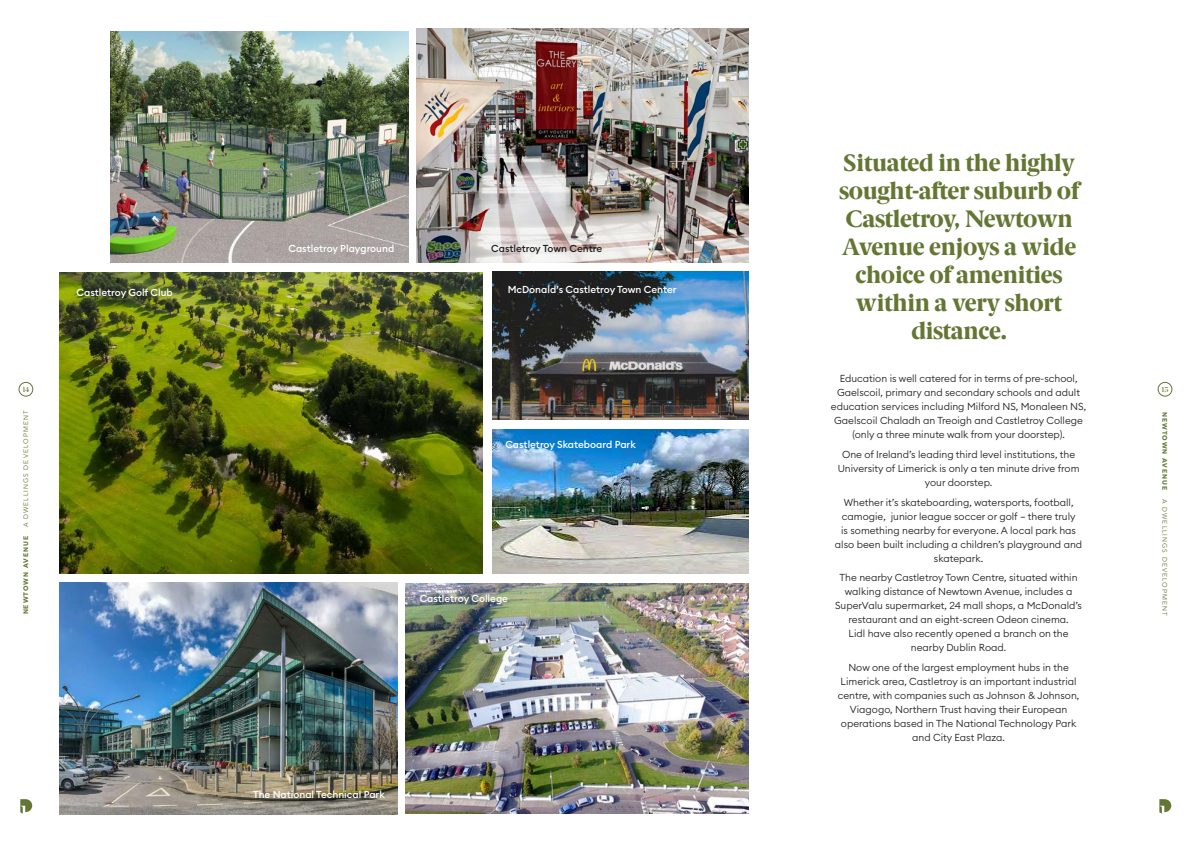
<style>
.page{position:relative;width:1191px;height:842px;background:#fff}
.page>*{position:absolute;margin:0;border:0;box-sizing:border-box;transform-origin:0 0}
.Section_Heading{font:800 24px/28px "Berlingske Serif";letter-spacing:-.01em;color:#637733;text-align:center}
.t1{font:300 10px/14px "Euclid Circular B";color:#231f20;text-align:center}
.t2{font:500 10px "Euclid Circular B";color:#fff}
.t3{font:500 10px "Euclid Circular B";color:#231f20}
.t4{font:7.4px "Chronicle Display Semi";color:#637733}
.t5{font:6.5px "Nationale";letter-spacing:.165em;color:#637733}
.t6{font:700 6.5px "Nationale";letter-spacing:.15em;color:#637733}
</style>
<div class="page">
<svg style="left:20px;top:799px;width:12px;height:15px"></svg>
<svg style="left:1159px;top:799px;width:12px;height:15px"></svg>
<div style="left:19px;top:382px;width:14px;height:14px;border:1px solid #637733;border-radius:50%"></div>
<div style="left:1157px;top:382px;width:15px;height:14px;border:1px solid #637733;border-radius:50%"></div>
<img style="left:60px;top:582px;width:337px;height:232px">
<img style="left:111px;top:31px;width:297px;height:231px">
<img style="left:416px;top:28px;width:333px;height:235px">
<img style="left:406px;top:583px;width:343px;height:231px">
<img style="left:492px;top:271px;width:256px;height:149px">
<img style="left:492px;top:429px;width:257px;height:145px">
<img style="left:60px;top:272px;width:422px;height:302px">
<p class="t2" style="left:77px;top:286px;width:98px">Castletroy Golf Club</p>
<p class="t2" style="left:288px;top:242px;width:107px">Castletroy Playground</p>
<p class="t3" style="left:491px;top:242px;width:112px">Castletroy Town Centre</p>
<p class="t2" style="left:508px;top:283px;width:170px">McDonald’s Castletroy Town Center</p>
<p class="Section_Heading" style="left:839px;top:149px;width:242px">Situated in the highly sought-after suburb of<br>Castletroy, Newtown<br>Avenue enjoys a wide choice of amenities within a very short distance.</p>
<p class="t1" style="left:831px;top:372px;width:257px">Education is well catered for in terms of pre-school, Gaelscoil, primary and secondary schools and adult education services including Milford NS, Monaleen NS, Gaelscoil Chaladh an Treoigh and Castletroy College (only a three minute walk from your doorstep).</p>
<p class="t1" style="left:837px;top:447px;width:243px">One of Ireland’s leading third level institutions, the<br>University of Limerick is only a ten minute drive from your doorstep.</p>
<p class="t1" style="left:835px;top:495px;width:249px">Whether it’s skateboarding, watersports, football, camogie, junior league soccer or golf – there truly<br>is something nearby for everyone. A local park has also been built including a children’s playground and skatepark.</p>
<p class="t1" style="left:835px;top:571px;width:248px">The nearby Castletroy Town Centre, situated within walking distance of Newtown Avenue, includes a SuperValu supermarket, 24 mall shops, a McDonald’s restaurant and an eight-screen Odeon cinema.<br>Lidl have also recently opened a branch on the nearby Dublin Road.</p>
<p class="t1" style="left:837px;top:660px;width:243px">Now one of the largest employment hubs in the Limerick area, Castletroy is an important industrial centre, with companies such as Johnson &amp; Johnson, Viagogo, Northern Trust having their European operations based in The National Technology Park and City East Plaza.</p>
<p class="t4" style="left:22px;top:383px;width:9px">14</p>
<p class="t4" style="left:1161px;top:383px;width:9px">15</p>
<p class="t5" style="left:22px;top:527px;width:119px;rotate:-90deg">A DWELLINGS DEVELOPMENT</p>
<p class="t6" style="left:1169px;top:412px;width:80px;rotate:90deg">NEWTOWN AVENUE</p>
<p class="t5" style="left:1169px;top:499px;width:119px;rotate:90deg">A DWELLINGS DEVELOPMENT</p>
<p class="t2" style="left:505px;top:438px;width:132px">Castletroy Skateboard Park</p>
<p class="t6" style="left:22px;top:614px;width:80px;rotate:-90deg">NEWTOWN AVENUE</p>
<p class="t2" style="left:420px;top:592px;width:90px">Castletroy College</p>
<p class="t2" style="left:253px;top:788px;width:133px">The National Technical Park</p>
</div>
